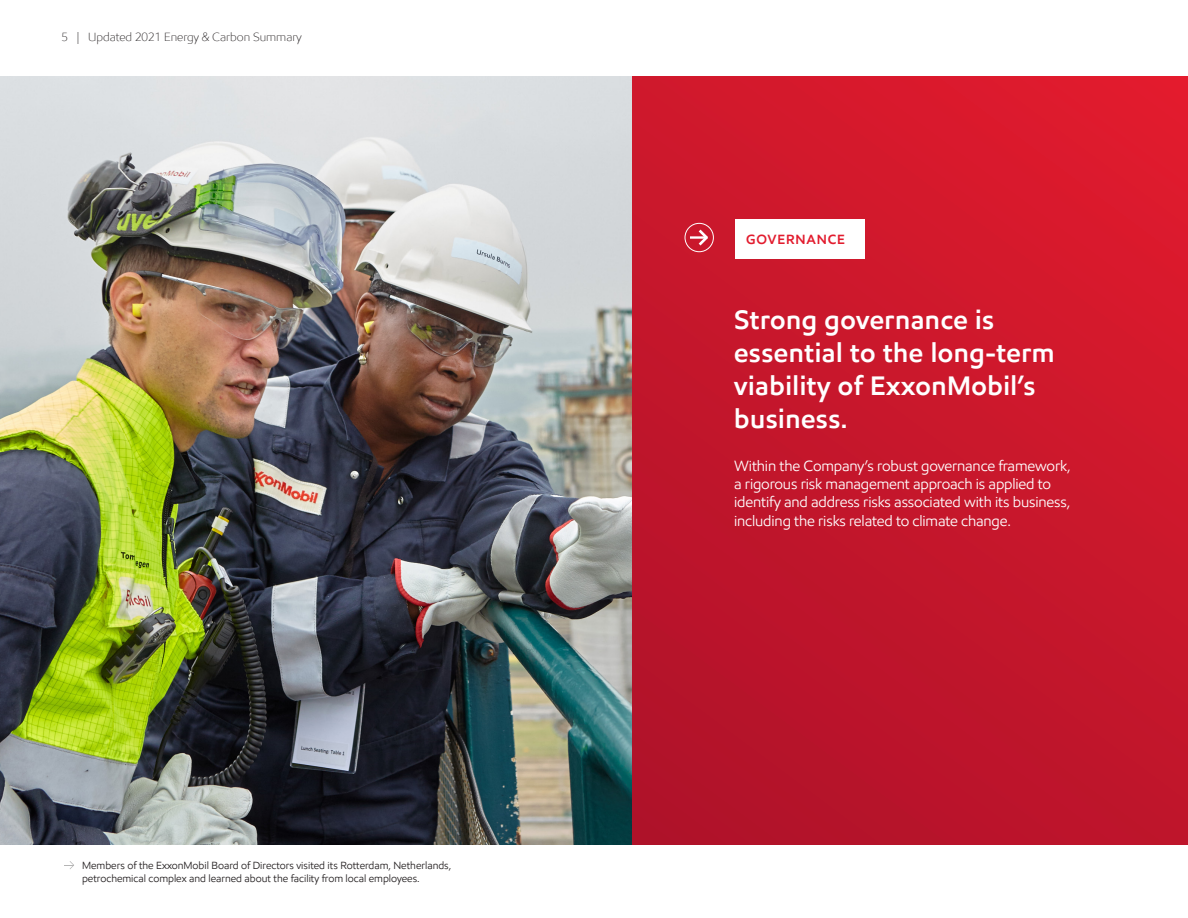
<style>
.page{position:relative;width:1188px;height:918px;background:#fff}
.page>*{position:absolute;margin:0;border:0;box-sizing:border-box;transform-origin:0 0}
.t1{font:600 27px/33px "E Mprint";letter-spacing:.02em;color:#fff}
.t2{font:15px/18.3px "E Mprint";letter-spacing:-.01em;color:#fff}
.t3{font:600 13.5px "E Mprint";letter-spacing:.06em;color:#e21c2e}
.t4{font:300 12px "E Mprint";color:#231f20}
.Paragraph_Body_text{font:10.5px/12.8px "E Mprint";color:#231f20}
</style>
<div class="page">
<img style="left:0;top:76px;width:633px;height:768px">
<div style="left:633px;top:76px;width:555px;height:768px;background:linear-gradient(to bottom,#d91a2d,#b5132a)"></div>
<svg style="left:64px;top:861px;width:10px;height:8px"></svg>
<div style="left:736px;top:219px;width:129px;height:40px;background:#fff"></div>
<div style="left:685px;top:223px;width:29px;height:29px;border:1px solid #fff;border-radius:50%"></div>
<div style="left:690px;top:236px;width:17px;height:3px;border:2px solid #fff"></div>
<svg style="left:691px;top:229px;width:18px;height:18px"></svg>
<p class="t4" style="left:62px;top:30px;width:242px">5 | Updated 2021 Energy &amp; Carbon Summary</p>
<p class="Paragraph_Body_text" style="left:82px;top:859px;width:371px">Members of the ExxonMobil Board of Directors visited its Rotterdam, Netherlands, petrochemical complex and learned about the facility from local employees.</p>
<p class="t3" style="left:746px;top:231px;width:100px">GOVERNANCE</p>
<p class="t1" style="left:734px;top:303px;width:322px">Strong governance is essential to the long-term viability of ExxonMobil’s business.</p>
<p class="t2" style="left:734px;top:456px;width:338px">Within the Company’s robust governance framework, a rigorous risk management approach is applied to identify and address risks associated with its business, including the risks related to climate change.</p>
</div>
